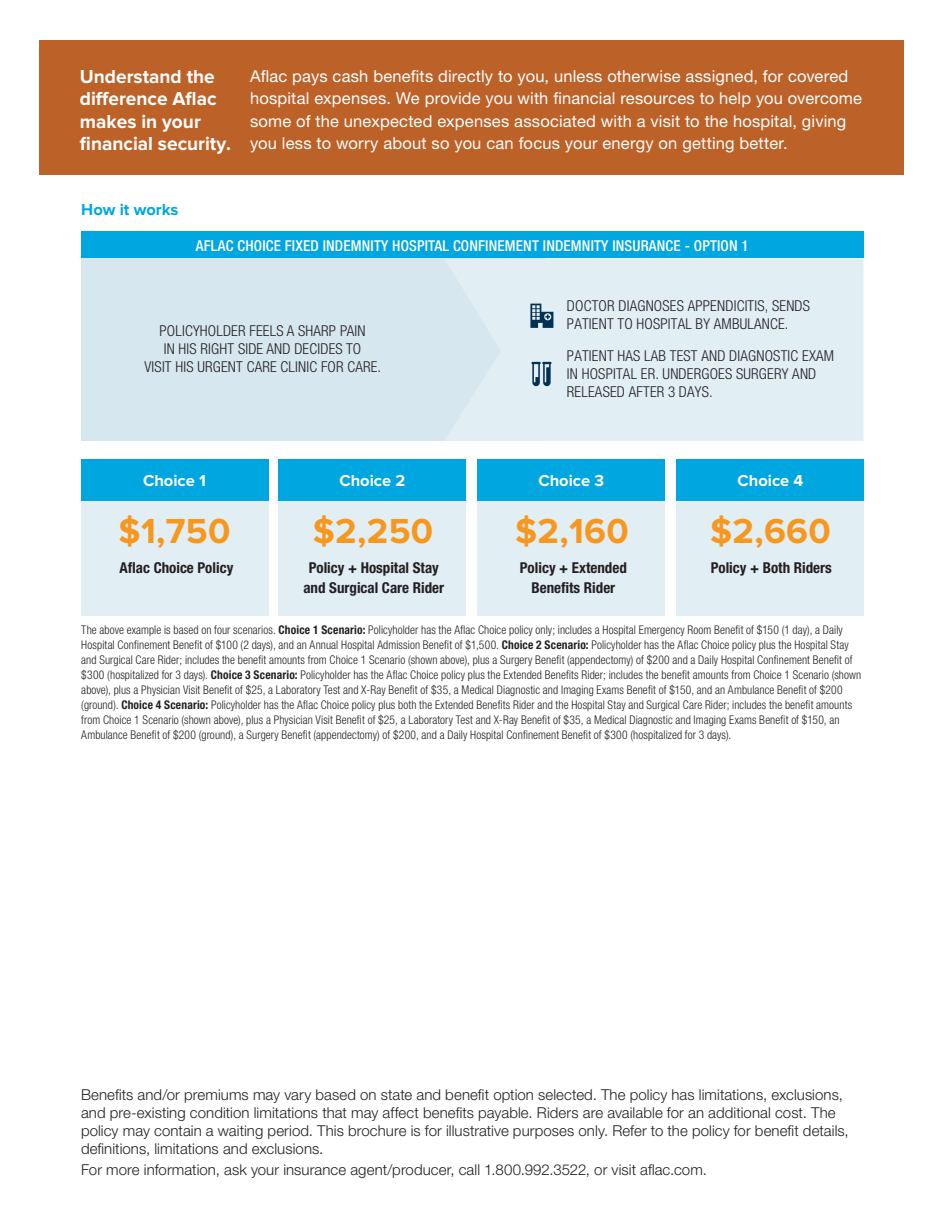
<style>
.page{position:relative;width:945px;height:1215px;background:#fff}
.page>*{position:absolute;margin:0;border:0;box-sizing:border-box;transform-origin:0 0}
.t1{font:700 36px "Proxima Nova";letter-spacing:.01em;color:#f7971d}
.t2{font:700 19.5px/22.5px "Proxima Nova";color:#fff}
.t3{font:16.5px/22.5px "Helvetica Neue CELT";letter-spacing:.01em;color:#fff}
.t4{font:700 16.5px "Proxima Nova";color:#fff}
.t5{font:700 16.5px "Proxima Nova";color:#00a6e0}
.t6{font:300 15px/18px "Helvetica Neue CELT";letter-spacing:.005em;color:#231f20}
.t7{font:300 condensed 15px/18px "Helvetica Neue LTCE";letter-spacing:.015em;color:#231f20}
.t8{font:700 condensed 15px/19.5px "Helvetica Neue LTCE";color:#231f20;text-align:center}
.t9{font:500 condensed 15px "Helvetica Neue LTCE";letter-spacing:.01em;color:#fff}
.t10{font:300 condensed 12px/15px "Helvetica Neue LTCE";letter-spacing:.01em;color:#231f20;scale:.96 1}
.s1{font-weight:700}
</style>
<div class="page">
<div style="left:39px;top:40px;width:864px;height:136px;background:#bc6229"></div>
<div style="left:81px;top:259px;width:463px;height:182px;background:#d6e7ef"></div>
<div style="left:446px;top:259px;width:417px;height:182px;background:#e1eef4"></div>
<svg style="left:530px;top:304px;width:23px;height:24px"></svg>
<svg style="left:531px;top:362px;width:21px;height:24px"></svg>
<div style="left:81px;top:231px;width:783px;height:27px;background:#00a6e0"></div>
<div style="left:81px;top:459px;width:187px;height:157px;background:#e1eef4"></div>
<div style="left:279px;top:459px;width:187px;height:157px;background:#e1eef4"></div>
<div style="left:478px;top:459px;width:187px;height:157px;background:#e1eef4"></div>
<div style="left:677px;top:459px;width:187px;height:157px;background:#e1eef4"></div>
<div style="left:81px;top:459px;width:187px;height:41px;background:#00a6e0"></div>
<div style="left:279px;top:459px;width:187px;height:41px;background:#00a6e0"></div>
<div style="left:478px;top:459px;width:187px;height:41px;background:#00a6e0"></div>
<div style="left:677px;top:459px;width:187px;height:41px;background:#00a6e0"></div>
<h2 class="t2" style="left:80px;top:66px;width:153px">Understand the difference Aflac makes in your financial security.</h2>
<p class="t3" style="left:250px;top:65px;width:614px">Aflac pays cash benefits directly to you, unless otherwise assigned, for covered hospital expenses. We provide you with financial resources to help you overcome some of the unexpected expenses associated with a visit to the hospital, giving you less to worry about so you can focus your energy on getting better.</p>
<h3 class="t5" style="left:81px;top:200px;width:99px">How it works</h3>
<p class="t9" style="left:196px;top:237px;width:554px">AFLAC CHOICE FIXED INDEMNITY HOSPITAL CONFINEMENT INDEMNITY INSURANCE - OPTION 1</p>
<p class="t7" style="left:145px;top:322px;width:238px;text-align:center">POLICYHOLDER FEELS A SHARP PAIN<br>IN HIS RIGHT SIDE AND DECIDES TO<br>VISIT HIS URGENT CARE CLINIC FOR CARE.</p>
<h3 class="t4" style="left:143px;top:471px;width:64px">Choice 1</h3>
<h1 class="t1" style="left:119px;top:510px;width:113px">$1,750</h1>
<p class="t8" style="left:120px;top:558px;width:115px">Aflac Choice Policy</p>
<h3 class="t4" style="left:339px;top:471px;width:68px">Choice 2</h3>
<h1 class="t1" style="left:313px;top:510px;width:122px">$2,250</h1>
<p class="t8" style="left:303px;top:558px;width:142px">Policy + Hospital Stay and Surgical Care Rider</p>
<p class="t7" style="left:567px;top:297px;width:245px">DOCTOR DIAGNOSES APPENDICITIS, SENDS<br>PATIENT TO HOSPITAL BY AMBULANCE.</p>
<p class="t7" style="left:567px;top:347px;width:269px">PATIENT HAS LAB TEST AND DIAGNOSTIC EXAM<br>IN HOSPITAL ER. UNDERGOES SURGERY AND<br>RELEASED AFTER 3 DAYS.</p>
<h3 class="t4" style="left:538px;top:471px;width:67px">Choice 3</h3>
<h1 class="t1" style="left:515px;top:510px;width:115px">$2,160</h1>
<p class="t8" style="left:520px;top:558px;width:108px">Policy + Extended<br>Benefits Rider</p>
<h3 class="t4" style="left:737px;top:471px;width:67px">Choice 4</h3>
<h1 class="t1" style="left:710px;top:510px;width:122px">$2,660</h1>
<p class="t8" style="left:711px;top:558px;width:123px">Policy + Both Riders</p>
<p class="t10" style="left:81px;top:623px;width:814px">The above example is based on four scenarios. <span class="s1">Choice 1 Scenario:</span> Policyholder has the Aflac Choice policy only; includes a Hospital Emergency Room Benefit of $150 (1 day), a Daily Hospital Confinement Benefit of $100 (2 days), and an Annual Hospital Admission Benefit of $1,500. <span class="s1">Choice 2 Scenario:</span> Policyholder has the Aflac Choice policy plus the Hospital Stay and Surgical Care Rider; includes the benefit amounts from Choice 1 Scenario (shown above), plus a Surgery Benefit (appendectomy) of $200 and a Daily Hospital Confinement Benefit of $300 (hospitalized for 3 days). <span class="s1">Choice 3 Scenario:</span> Policyholder has the Aflac Choice policy plus the Extended Benefits Rider; includes the benefit amounts from Choice 1 Scenario (shown above), plus a Physician Visit Benefit of $25, a Laboratory Test and X-Ray Benefit of $35, a Medical Diagnostic and Imaging Exams Benefit of $150, and an Ambulance Benefit of $200 (ground). <span class="s1">Choice 4 Scenario:</span> Policyholder has the Aflac Choice policy plus both the Extended Benefits Rider and the Hospital Stay and Surgical Care Rider; includes the benefit amounts from Choice 1 Scenario (shown above), plus a Physician Visit Benefit of $25, a Laboratory Test and X-Ray Benefit of $35, a Medical Diagnostic and Imaging Exams Benefit of $150, an Ambulance Benefit of $200 (ground), a Surgery Benefit (appendectomy) of $200, and a Daily Hospital Confinement Benefit of $300 (hospitalized for 3 days).</p>
<p class="t6" style="left:81px;top:1085px;width:769px">Benefits and/or premiums may vary based on state and benefit option selected. The policy has limitations, exclusions, and pre-existing condition limitations that may affect benefits payable. Riders are available for an additional cost. The policy may contain a waiting period. This brochure is for illustrative purposes only. Refer to the policy for benefit details, definitions, limitations and exclusions.</p>
<p class="t6" style="left:81px;top:1160px;width:627px">For more information, ask your insurance agent/producer, call 1.800.992.3522, or visit aflac.com.</p>
</div>
